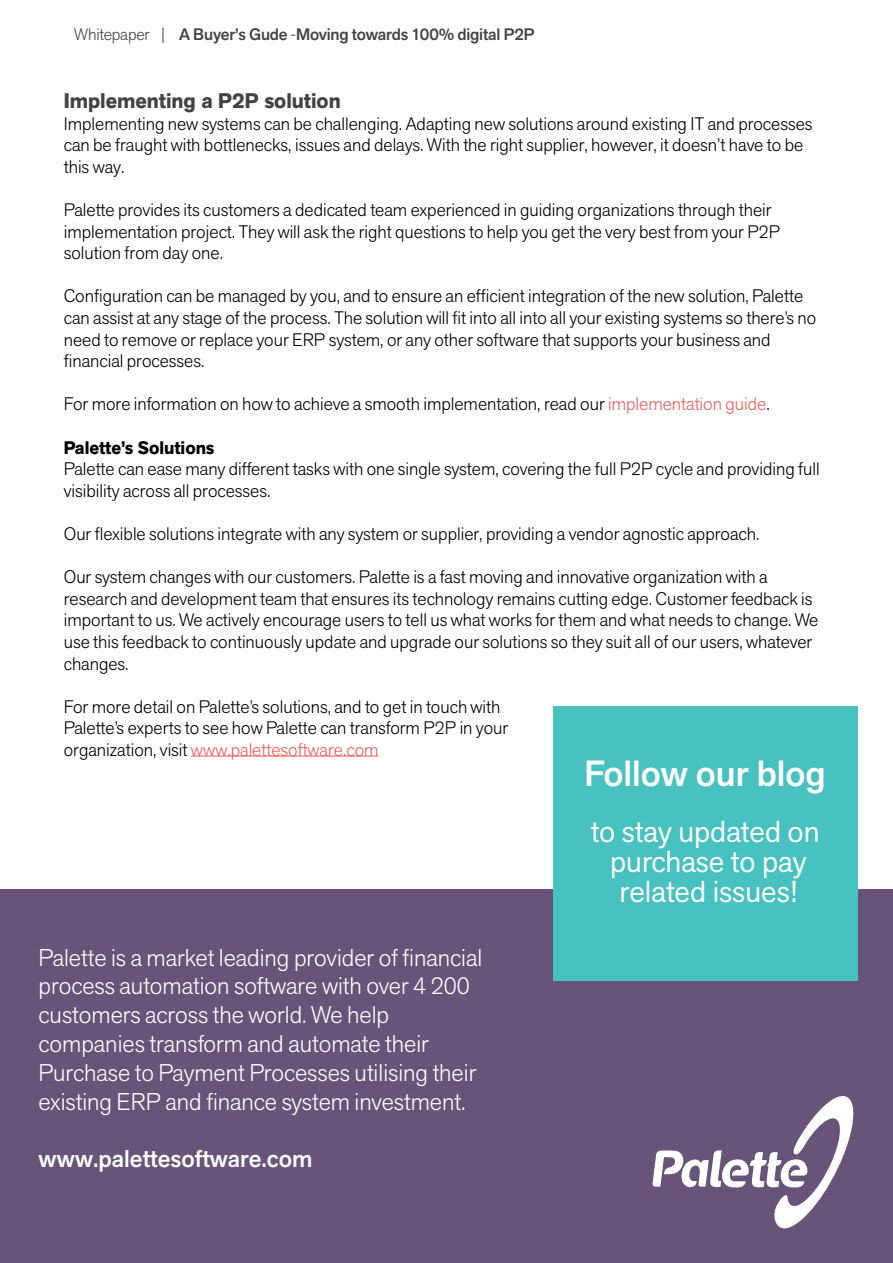
<style>
.page{position:relative;width:893px;height:1263px;background:#fff}
.page>*{position:absolute;margin:0;border:0;box-sizing:border-box;transform-origin:0 0}
.t1{font:500 36px "Akzid Grtsk Next";color:#fff}
.t2{font:30px/30px "Akzid Grtsk Next";color:#fff;text-align:center}
.t3{font:300 24px/28.8px "Akzid Grtsk Next";color:#fff}
.t4{font:500 24px "Akzid Grtsk Next";color:#fff}
.t5{font:700 21px "Akzid Grtsk Next";color:#434343}
.t6{font:300 18px/21.6px "Akzid Grtsk Next";color:#000}
.t7{font:700 18px "Akzid Grtsk Next";color:#000}
.t8{font:500 16.5px "Akzid Grtsk Next";letter-spacing:-.015em;color:#434343}
.s1{font-weight:300}
.s2{color:#f15c5c}
</style>
<div class="page">
<div style="left:0;top:889px;width:893px;height:374px;background:#685379"></div>
<hr style="left:191px;top:756px;width:188px;height:1px;background:#f15c5c">
<svg style="left:653px;top:1096px;width:200px;height:132px"></svg>
<div style="left:553px;top:706px;width:304px;height:274px;background:#47c2c0"></div>
<p class="t8" style="left:74px;top:24px;width:462px"><span class="s1">Whitepaper |</span> A Buyer’s Gude <span class="s1">-</span>Moving towards 100% digital P2P</p>
<p class="t5" style="left:64px;top:87px;width:278px">Implementing a P2P solution</p>
<p class="t6" style="left:64px;top:112px;width:750px">Implementing new systems can be challenging. Adapting new solutions around existing IT and processes can be fraught with bottlenecks, issues and delays. With the right supplier, however, it doesn’t have to be this way.</p>
<p class="t6" style="left:64px;top:199px;width:718px">Palette provides its customers a dedicated team experienced in guiding organizations through their implementation project. They will ask the right questions to help you get the very best from your P2P solution from day one.</p>
<p class="t6" style="left:64px;top:285px;width:754px">Configuration can be managed by you, and to ensure an efficient integration of the new solution, Palette can assist at any stage of the process. The solution will fit into all into all your existing systems so there’s no need to remove or replace your ERP system, or any other software that supports your business and financial processes.</p>
<p class="t6" style="left:64px;top:393px;width:707px">For more information on how to achieve a smooth implementation, read our <span class="s2">implementation guide</span>.</p>
<p class="t7" style="left:64px;top:436px;width:152px">Palette’s Solutions</p>
<p class="t6" style="left:64px;top:458px;width:757px">Palette can ease many different tasks with one single system, covering the full P2P cycle and providing full visibility across all processes.</p>
<p class="t6" style="left:64px;top:523px;width:697px">Our flexible solutions integrate with any system or supplier, providing a vendor agnostic approach.</p>
<p class="t6" style="left:64px;top:566px;width:756px">Our system changes with our customers. Palette is a fast moving and innovative organization with a research and development team that ensures its technology remains cutting edge. Customer feedback is important to us. We actively encourage users to tell us what works for them and what needs to change. We use this feedback to continuously update and upgrade our solutions so they suit all of our users, whatever changes.</p>
<p class="t6" style="left:64px;top:696px;width:446px">For more detail on Palette’s solutions, and to get in touch with<br>Palette’s experts to see how Palette can transform P2P in your organization, visit <span class="s2">www.palettesoftware.com</span></p>
<h1 class="t1" style="left:584px;top:750px;width:243px">Follow our blog</h1>
<h2 class="t2" style="left:591px;top:816px;width:230px">to stay updated on purchase to pay related issues!</h2>
<p class="t3" style="left:39px;top:942px;width:445px">Palette is a market leading provider of financial process automation software with over 4 200 customers across the world. We help companies transform and automate their Purchase to Payment Processes utilising their existing ERP and finance system investment.</p>
<h3 class="t4" style="left:39px;top:1143px;width:275px">www.palettesoftware.com</h3>
</div>
